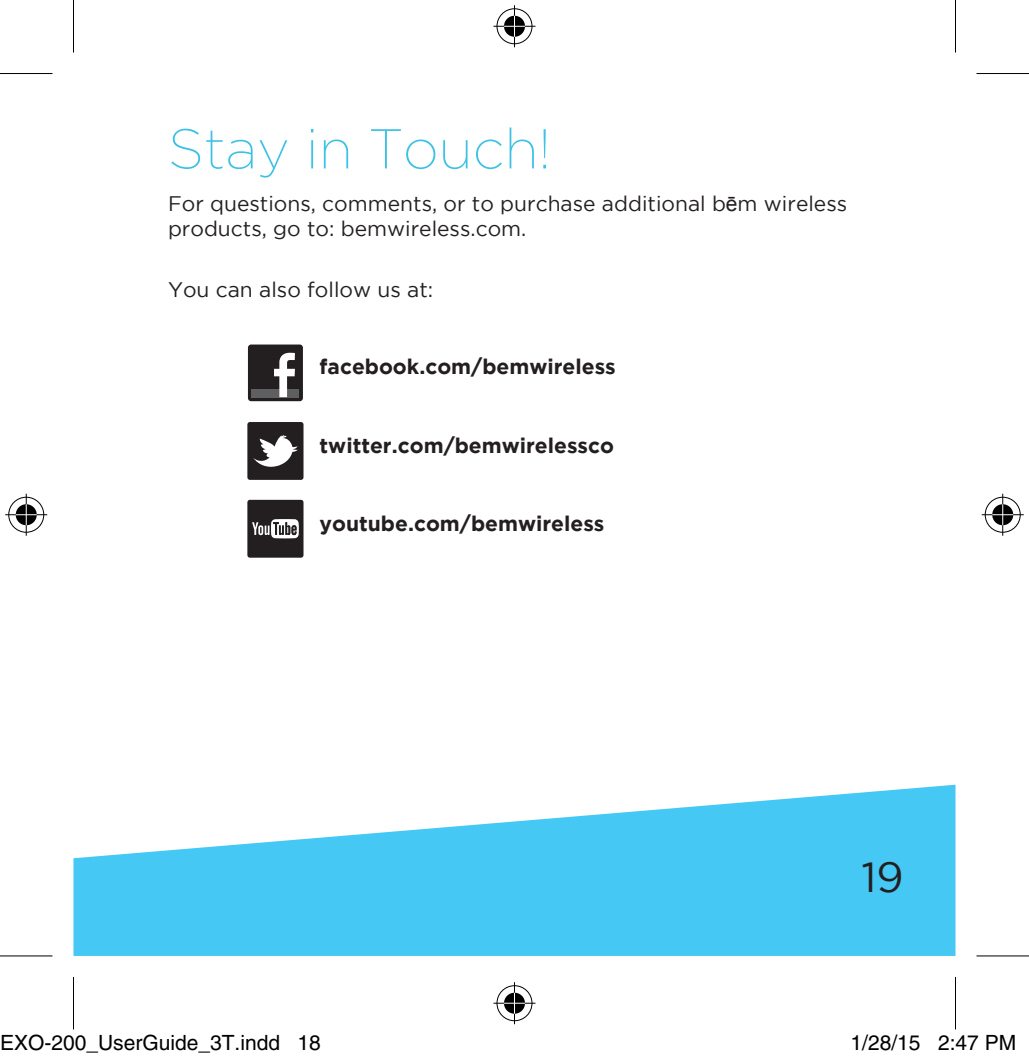
<style>
.page{position:relative;width:1029px;height:1061px;background:#fff}
.page>*{position:absolute;margin:0;border:0;box-sizing:border-box;transform-origin:0 0}
.t1{font:200 56px "Gotham";color:#3dc2e6}
.t2{font:42px "Gotham";color:#231f20}
.t3{font:21px/25.2px "Gotham";color:#231f20}
.t4{font:700 21px "Gotham";color:#231f20}
.t5{font:21px "Helvetica";color:#000}
.s1{font-family:"Arial"}
</style>
<div class="page">
<svg style="left:73px;top:784px;width:882px;height:172px;fill:#45c8f4"></svg>
<div style="left:248px;top:344px;width:55px;height:57px;background:#231f20;border-radius:3px"></div>
<div style="left:252px;top:389px;width:47px;height:8px;background:#5f5f62"></div>
<svg style="left:274px;top:353px;width:21px;height:44px"></svg>
<div style="left:247px;top:422px;width:57px;height:58px;background:#231f20;border-radius:3px"></div>
<svg style="left:253px;top:435px;width:45px;height:32px"></svg>
<div style="left:247px;top:500px;width:57px;height:57px;background:#231f20;border-radius:3px"></div>
<svg style="left:252px;top:519px;width:47px;height:19px"></svg>
<svg style="left:0;top:956px;width:52px;height:1px"></svg>
<svg style="left:976px;top:956px;width:53px;height:1px"></svg>
<hr style="left:0;top:73px;width:52px;height:1px;background:#000">
<hr style="left:976px;top:73px;width:53px;height:1px;background:#000">
<hr style="left:0;top:955px;width:52px;height:1px;background:#000">
<hr style="left:976px;top:955px;width:53px;height:1px;background:#000">
<hr style="left:73px;top:0;width:1px;height:52px;background:#000">
<hr style="left:73px;top:976px;width:1px;height:53px;background:#000">
<hr style="left:955px;top:0;width:1px;height:52px;background:#000">
<hr style="left:955px;top:976px;width:1px;height:53px;background:#000">
<div style="left:495px;top:7px;width:39px;height:39px;border:4px solid #fff;border-radius:50%"></div>
<svg style="left:494px;top:24px;width:42px;height:4px"></svg>
<div style="left:512px;top:5px;width:5px;height:42px;background:#fff"></div>
<div style="left:502px;top:14px;width:25px;height:25px;border:4px solid #fff;border-radius:50%"></div>
<div style="left:497px;top:8px;width:35px;height:36px;border:1px solid #000;border-radius:50%"></div>
<hr style="left:494px;top:26px;width:42px;height:1px;background:#000">
<hr style="left:514px;top:5px;width:1px;height:42px;background:#000">
<svg style="left:504px;top:16px;width:21px;height:21px"></svg>
<div style="left:495px;top:983px;width:39px;height:39px;border:4px solid #fff;border-radius:50%"></div>
<svg style="left:494px;top:1001px;width:42px;height:4px"></svg>
<div style="left:512px;top:982px;width:5px;height:42px;background:#fff"></div>
<div style="left:502px;top:990px;width:25px;height:25px;border:4px solid #fff;border-radius:50%"></div>
<div style="left:497px;top:985px;width:35px;height:36px;border:1px solid #000;border-radius:50%"></div>
<hr style="left:494px;top:1002px;width:42px;height:1px;background:#000">
<hr style="left:514px;top:982px;width:1px;height:42px;background:#000">
<svg style="left:504px;top:992px;width:21px;height:21px"></svg>
<div style="left:7px;top:495px;width:39px;height:39px;border:4px solid #fff;border-radius:50%"></div>
<svg style="left:5px;top:512px;width:42px;height:5px"></svg>
<svg style="left:24px;top:494px;width:4px;height:42px"></svg>
<div style="left:14px;top:502px;width:25px;height:25px;border:4px solid #fff;border-radius:50%"></div>
<div style="left:8px;top:497px;width:36px;height:35px;border:1px solid #000;border-radius:50%"></div>
<hr style="left:5px;top:514px;width:42px;height:1px;background:#000">
<hr style="left:26px;top:494px;width:1px;height:42px;background:#000">
<svg style="left:16px;top:504px;width:21px;height:21px"></svg>
<div style="left:983px;top:495px;width:39px;height:39px;border:4px solid #fff;border-radius:50%"></div>
<svg style="left:982px;top:512px;width:42px;height:5px"></svg>
<svg style="left:1001px;top:494px;width:4px;height:42px"></svg>
<div style="left:990px;top:502px;width:25px;height:25px;border:4px solid #fff;border-radius:50%"></div>
<div style="left:985px;top:497px;width:36px;height:35px;border:1px solid #000;border-radius:50%"></div>
<hr style="left:982px;top:514px;width:42px;height:1px;background:#000">
<hr style="left:1002px;top:494px;width:1px;height:42px;background:#000">
<svg style="left:992px;top:504px;width:21px;height:21px"></svg>
<h1 class="t1" style="left:168px;top:118px;width:384px">Stay in Touch!</h1>
<p class="t3" style="left:168px;top:190px;width:681px">For questions, comments, or to purchase additional b<span class="s1">ē</span>m wireless products, go to: bemwireless.com.</p>
<p class="t3" style="left:168px;top:276px;width:267px">You can also follow us at:</p>
<p class="t4" style="left:320px;top:354px;width:298px">facebook.com/bemwireless</p>
<p class="t4" style="left:320px;top:434px;width:296px">twitter.com/bemwirelessco</p>
<p class="t4" style="left:320px;top:511px;width:286px">youtube.com/bemwireless</p>
<h2 class="t2" style="left:862px;top:854px;width:44px">19</h2>
<p class="t5" style="left:0;top:1030px;width:322px">EXO-200_UserGuide_3T.indd 18</p>
<p class="t5" style="left:850px;top:1030px;width:167px">1/28/15 2:47 PM</p>
</div>
